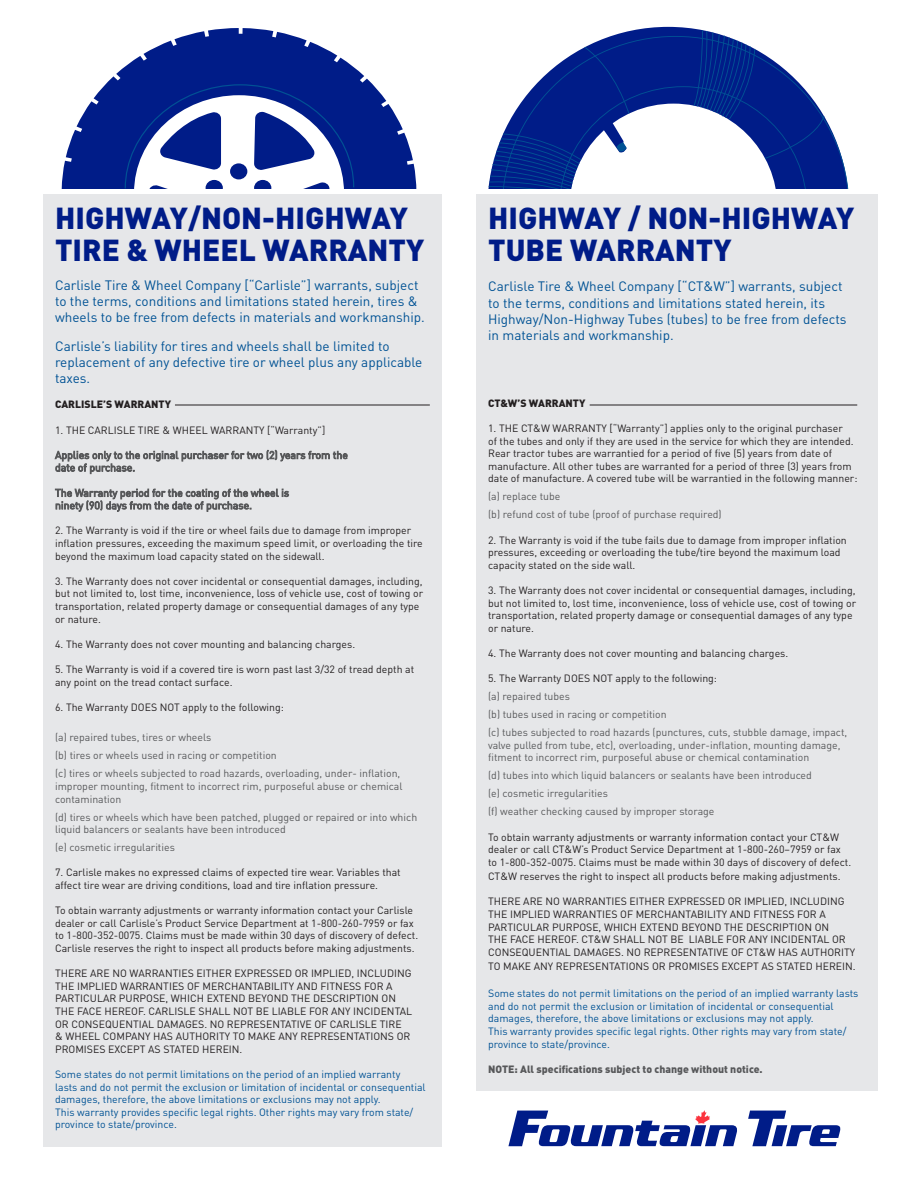
<style>
.page{position:relative;width:918px;height:1188px;background:#fff}
.page>*{position:absolute;margin:0;border:0;box-sizing:border-box;transform-origin:0 0}
.t1{font:900 30px "DIN";color:#001c88}
.t2{font:13.5px/16.2px "DIN";color:#005294}
.t3{font:10.5px/12.6px "DIN";color:#231f20}
.t4{font:10.5px/12.6px "DIN";color:#57585a}
.t5{font:10.5px/12.6px "DIN";color:#005294}
.t6{font:900 10.5px "DIN";color:#57585a}
.t7{font:900 10.5px "DIN";color:#231f20}
</style>
<div class="page">
<div style="left:476px;top:194px;width:402px;height:897px;background:#e6e7e9"></div>
<div style="left:43px;top:194px;width:399px;height:953px;background:#e6e7e9"></div>
<svg style="left:54px;top:450px;width:294px;height:24px"></svg>
<svg style="left:55px;top:488px;width:234px;height:24px"></svg>
<svg style="left:748px;top:1111px;width:93px;height:35px"></svg>
<svg style="left:508px;top:1110px;width:229px;height:36px"></svg>
<svg style="left:62px;top:28px;width:354px;height:161px;fill:#001c88"></svg>
<svg style="left:824px;top:116px;width:25px;height:73px;fill:#001c88"></svg>
<svg style="left:489px;top:30px;width:335px;height:159px"></svg>
<hr style="left:175px;top:405px;width:255px;height:1px;background:#231f20">
<hr style="left:590px;top:405px;width:267px;height:1px;background:#231f20">
<svg style="left:124px;top:84px;width:231px;height:105px"></svg>
<p class="t1" style="left:55px;top:198px;width:354px">HIGHWAY/NON-HIGHWAY</p>
<p class="t1" style="left:55px;top:230px;width:371px">TIRE &amp; WHEEL WARRANTY</p>
<p class="t2" style="left:55px;top:276px;width:371px">Carlisle Tire &amp; Wheel Company [“Carlisle”] warrants, subject to the terms, conditions and limitations stated herein, tires &amp; wheels to be free from defects in materials and workmanship.</p>
<p class="t2" style="left:55px;top:338px;width:369px">Carlisle’s liability for tires and wheels shall be limited to replacement of any defective tire or wheel plus any applicable taxes.</p>
<p class="t7" style="left:55px;top:398px;width:118px">CARLISLE’S WARRANTY</p>
<p class="t3" style="left:55px;top:423px;width:272px">1. THE CARLISLE TIRE &amp; WHEEL WARRANTY [“Warranty”]</p>
<p class="t4" style="left:55px;top:486px;width:236px">The Warranty period for the coating of the wheel is</p>
<p class="t3" style="left:55px;top:524px;width:369px">2. The Warranty is void if the tire or wheel fails due to damage from improper inflation pressures, exceeding the maximum speed limit, or overloading the tire beyond the maximum load capacity stated on the sidewall.</p>
<p class="t3" style="left:55px;top:574px;width:370px">3. The Warranty does not cover incidental or consequential damages, including, but not limited to, lost time, inconvenience, loss of vehicle use, cost of towing or transportation, related property damage or consequential damages of any type or nature.</p>
<p class="t3" style="left:55px;top:637px;width:302px">4. The Warranty does not cover mounting and balancing charges.</p>
<p class="t3" style="left:55px;top:663px;width:361px">5. The Warranty is void if a covered tire is worn past last 3/32 of tread depth at any point on the tread contact surface.</p>
<p class="t3" style="left:55px;top:700px;width:230px">6. The Warranty DOES NOT apply to the following:</p>
<p class="t4" style="left:55px;top:731px;width:158px">(a) repaired tubes, tires or wheels</p>
<p class="t4" style="left:55px;top:749px;width:223px">(b) tires or wheels used in racing or competition</p>
<p class="t4" style="left:55px;top:767px;width:349px">(c) tires or wheels subjected to road hazards, overloading, under- inflation, improper mounting, fitment to incorrect rim, purposeful abuse or chemical contamination</p>
<p class="t4" style="left:55px;top:810px;width:364px">(d) tires or wheels which have been patched, plugged or repaired or into which liquid balancers or sealants have been introduced</p>
<p class="t4" style="left:55px;top:841px;width:121px">(e) cosmetic irregularities</p>
<p class="t3" style="left:55px;top:866px;width:347px">7. Carlisle makes no expressed claims of expected tire wear. Variables that affect tire wear are driving conditions, load and tire inflation pressure.</p>
<p class="t3" style="left:55px;top:904px;width:365px">To obtain warranty adjustments or warranty information contact your Carlisle dealer or call Carlisle’s Product Service Department at 1-800-260-7959 or fax to 1-800-352-0075. Claims must be made within 30 days of discovery of defect.<br>Carlisle reserves the right to inspect all products before making adjustments.</p>
<p class="t3" style="left:55px;top:967px;width:359px">THERE ARE NO WARRANTIES EITHER EXPRESSED OR IMPLIED, INCLUDING THE IMPLIED WARRANTIES OF MERCHANTABILITY AND FITNESS FOR A PARTICULAR PURPOSE, WHICH EXTEND BEYOND THE DESCRIPTION ON THE FACE HEREOF. CARLISLE SHALL NOT BE LIABLE FOR ANY INCIDENTAL OR CONSEQUENTIAL DAMAGES. NO REPRESENTATIVE OF CARLISLE TIRE<br>&amp; WHEEL COMPANY HAS AUTHORITY TO MAKE ANY REPRESENTATIONS OR PROMISES EXCEPT AS STATED HEREIN.</p>
<p class="t5" style="left:55px;top:1068px;width:372px">Some states do not permit limitations on the period of an implied warranty<br>lasts and do not permit the exclusion or limitation of incidental or consequential damages, therefore, the above limitations or exclusions may not apply.<br>This warranty provides specific legal rights. Other rights may vary from state/ province to state/province.</p>
<p class="t1" style="left:488px;top:198px;width:368px">HIGHWAY / NON-HIGHWAY</p>
<p class="t1" style="left:488px;top:230px;width:245px">TUBE WARRANTY</p>
<p class="t2" style="left:488px;top:278px;width:360px">Carlisle Tire &amp; Wheel Company [“CT&amp;W”] warrants, subject to the terms, conditions and limitations stated herein, its Highway/Non-Highway Tubes (tubes) to be free from defects in materials and workmanship.</p>
<p class="t7" style="left:488px;top:396px;width:99px">CT&amp;W’S WARRANTY</p>
<p class="t3" style="left:488px;top:422px;width:371px">1. THE CT&amp;W WARRANTY [“Warranty”] applies only to the original purchaser<br>of the tubes and only if they are used in the service for which they are intended.<br>Rear tractor tubes are warrantied for a period of five (5) years from date of manufacture. All other tubes are warranted for a period of three (3) years from date of manufacture. A covered tube will be warrantied in the following manner:</p>
<p class="t4" style="left:488px;top:490px;width:74px">(a) replace tube</p>
<p class="t4" style="left:488px;top:508px;width:235px">(b) refund cost of tube (proof of purchase required)</p>
<p class="t3" style="left:488px;top:533px;width:360px">2. The Warranty is void if the tube fails due to damage from improper inflation pressures, exceeding or overloading the tube/tire beyond the maximum load capacity stated on the side wall.</p>
<p class="t3" style="left:488px;top:584px;width:370px">3. The Warranty does not cover incidental or consequential damages, including, but not limited to, lost time, inconvenience, loss of vehicle use, cost of towing or transportation, related property damage or consequential damages of any type or nature.</p>
<p class="t3" style="left:488px;top:647px;width:302px">4. The Warranty does not cover mounting and balancing charges.</p>
<p class="t3" style="left:488px;top:672px;width:230px">5. The Warranty DOES NOT apply to the following:</p>
<p class="t4" style="left:488px;top:690px;width:83px">(a) repaired tubes</p>
<p class="t4" style="left:488px;top:708px;width:180px">(b) tubes used in racing or competition</p>
<p class="t4" style="left:488px;top:726px;width:361px">(c) tubes subjected to road hazards (punctures, cuts, stubble damage, impact, valve pulled from tube, etc), overloading, under-inflation, mounting damage, fitment to incorrect rim, purposeful abuse or chemical contamination</p>
<p class="t4" style="left:488px;top:769px;width:325px">(d) tubes into which liquid balancers or sealants have been introduced</p>
<p class="t4" style="left:488px;top:787px;width:121px">(e) cosmetic irregularities</p>
<p class="t4" style="left:488px;top:805px;width:228px">(f) weather checking caused by improper storage</p>
<p class="t3" style="left:488px;top:830px;width:365px">To obtain warranty adjustments or warranty information contact your CT&amp;W dealer or call CT&amp;W’s Product Service Department at 1-800-260–7959 or fax to 1-800-352-0075. Claims must be made within 30 days of discovery of defect.</p>
<p class="t3" style="left:488px;top:870px;width:354px">CT&amp;W reserves the right to inspect all products before making adjustments.</p>
<p class="t3" style="left:488px;top:895px;width:369px">THERE ARE NO WARRANTIES EITHER EXPRESSED OR IMPLIED, INCLUDING THE IMPLIED WARRANTIES OF MERCHANTABILITY AND FITNESS FOR A PARTICULAR PURPOSE, WHICH EXTEND BEYOND THE DESCRIPTION ON<br>THE FACE HEREOF. CT&amp;W SHALL NOT BE LIABLE FOR ANY INCIDENTAL OR CONSEQUENTIAL DAMAGES. NO REPRESENTATIVE OF CT&amp;W HAS AUTHORITY</p>
<p class="t3" style="left:488px;top:960px;width:369px">TO MAKE ANY REPRESENTATIONS OR PROMISES EXCEPT AS STATED HEREIN.</p>
<p class="t5" style="left:488px;top:987px;width:372px">Some states do not permit limitations on the period of an implied warranty lasts and do not permit the exclusion or limitation of incidental or consequential damages, therefore, the above limitations or exclusions may not apply.<br>This warranty provides specific legal rights. Other rights may vary from state/ province to state/province.</p>
<p class="t6" style="left:488px;top:1062px;width:276px">NOTE: All specifications subject to change without notice.</p>
</div>
